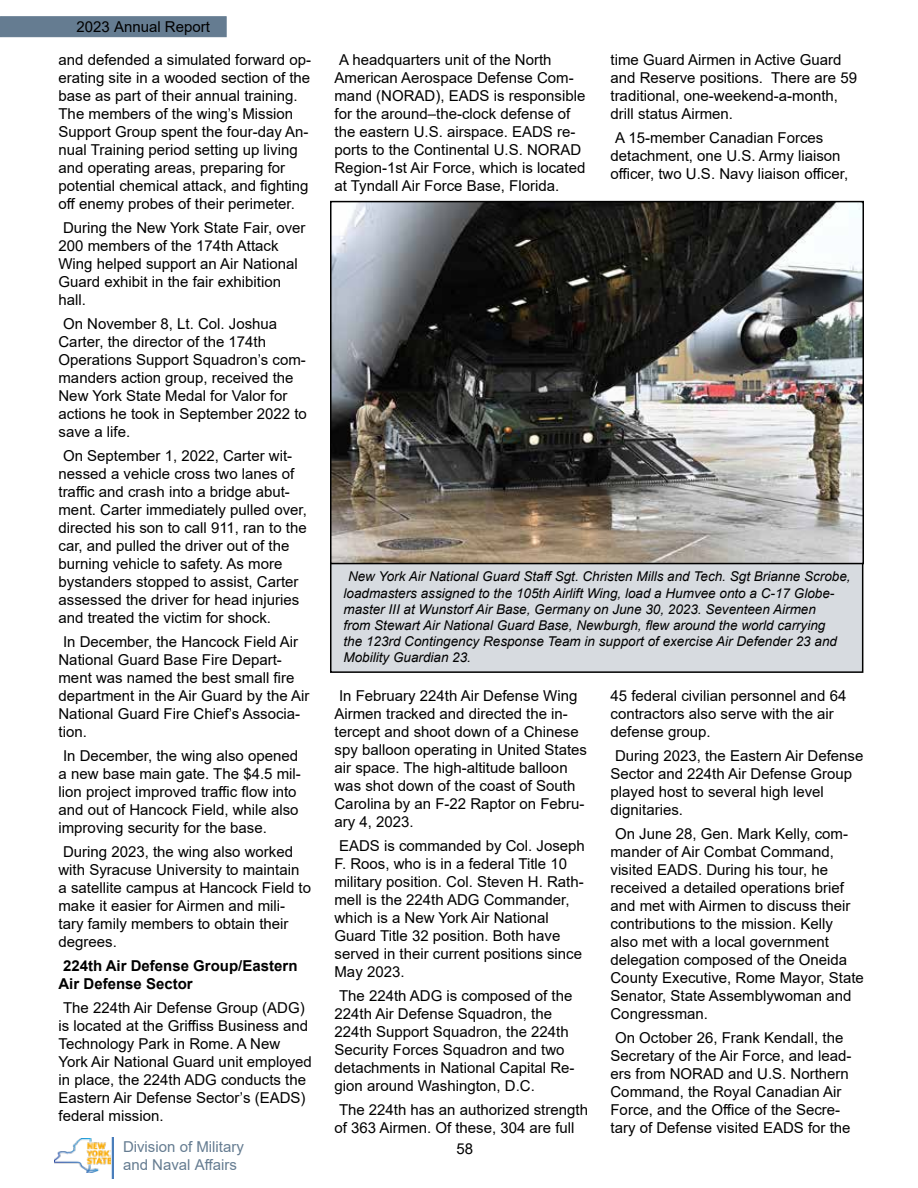
<style>
.page{position:relative;width:918px;height:1188px;background:#fff}
.page>*{position:absolute;margin:0;border:0;box-sizing:border-box;transform-origin:0 0}
.t1{font:15px/18px "Arial";color:#000}
.t2{font:700 15px/18px "Arial";color:#000}
.t3{font:15px "Arial";color:#657c91}
.t4{font:italic 13.5px/16.2px "Arial";color:#000}
</style>
<div class="page">
<div style="left:0;top:16px;width:227px;height:21px;background:#657c91;border:1px solid #657c91"></div>
<img style="left:54px;top:1138px;width:57px;height:34px">
<hr style="left:112px;top:1137px;width:2px;height:41px;background:#4a7ebb">
<div style="left:331px;top:563px;width:532px;height:109px;background:#d7dbe0"></div>
<div style="left:330px;top:563px;width:533px;height:110px;border:2px solid #000"></div>
<img style="left:333px;top:204px;width:528px;height:357px">
<div style="left:330px;top:201px;width:534px;height:363px;border:2px solid #000"></div>
<p class="t1" style="left:76px;top:18px;width:135px">2023 Annual Report</p>
<p class="t1" style="left:58px;top:51px;width:254px">and defended a simulated forward op&shy;erating site in a wooded section of the base as part of their annual training.<br>The members of the wing’s Mission Support Group spent the four-day An&shy;nual Training period setting up living and operating areas, preparing for potential chemical attack, and fighting off enemy probes of their perimeter.</p>
<p class="t1" style="left:58px;top:219px;width:249px;text-indent:4px">During the New York State Fair, over<br>200 members of the 174th Attack<br>Wing helped support an Air National<br>Guard exhibit in the fair exhibition hall.</p>
<p class="t1" style="left:58px;top:315px;width:250px;text-indent:4px">On November 8, Lt. Col. Joshua<br>Carter, the director of the 174th<br>Operations Support Squadron’s com&shy;manders action group, received the<br>New York State Medal for Valor for actions he took in September 2022 to save a life.</p>
<p class="t1" style="left:58px;top:447px;width:250px;text-indent:4px">On September 1, 2022, Carter wit&shy;nessed a vehicle cross two lanes of traffic and crash into a bridge abut&shy;ment. Carter immediately pulled over, directed his son to call 911, ran to the car, and pulled the driver out of the burning vehicle to safety. As more bystanders stopped to assist, Carter assessed the driver for head injuries and treated the victim for shock.</p>
<p class="t1" style="left:58px;top:633px;width:252px;text-indent:4px">In December, the Hancock Field Air<br>National Guard Base Fire Depart&shy;ment was named the best small fire department in the Air Guard by the Air<br>National Guard Fire Chief’s Associa&shy;tion.</p>
<p class="t1" style="left:58px;top:747px;width:244px;text-indent:4px">In December, the wing also opened a new base main gate. The $4.5 mil&shy;lion project improved traffic flow into and out of Hancock Field, while also improving security for the base.</p>
<p class="t1" style="left:58px;top:843px;width:254px;text-indent:4px">During 2023, the wing also worked with Syracuse University to maintain a satellite campus at Hancock Field to make it easier for Airmen and mili&shy;tary family members to obtain their degrees.</p>
<p class="t2" style="left:58px;top:957px;width:241px;text-indent:4px">224th Air Defense Group/Eastern<br>Air Defense Sector</p>
<p class="t1" style="left:58px;top:999px;width:255px;text-indent:4px">The 224th Air Defense Group (ADG) is located at the Griffiss Business and<br>Technology Park in Rome. A New<br>York Air National Guard unit employed in place, the 224th ADG conducts the<br>Eastern Air Defense Sector’s (EADS) federal mission.</p>
<p class="t1" style="left:335px;top:51px;width:252px">A headquarters unit of the North American Aerospace Defense Com&shy;mand (NORAD), EADS is responsible for the around–the-clock defense of the eastern U.S. airspace. EADS re&shy;ports to the Continental U.S. NORAD Region-1st Air Force, which is located at Tyndall Air Force Base, Florida.</p>
<p class="t1" style="left:611px;top:51px;width:248px">time Guard Airmen in Active Guard and Reserve positions. There are 59 traditional, one-weekend-a-month, drill status Airmen.</p>
<p class="t1" style="left:611px;top:129px;width:239px;text-indent:4px">A 15-member Canadian Forces detachment, one U.S. Army liaison officer, two U.S. Navy liaison officer,</p>
<p class="t4" style="left:344px;top:569px;width:509px;text-indent:4px">New York Air National Guard Staff Sgt. Christen Mills and Tech. Sgt Brianne Scrobe, loadmasters assigned to the 105th Airlift Wing, load a Humvee onto a C-17 Globe&shy;master III at Wunstorf Air Base, Germany on June 30, 2023. Seventeen Airmen<br>from Stewart Air National Guard Base, Newburgh, flew around the world carrying<br>the 123rd Contingency Response Team in support of exercise Air Defender 23 and Mobility Guardian 23.</p>
<p class="t1" style="left:335px;top:687px;width:254px">In February 224th Air Defense Wing<br>Airmen tracked and directed the in&shy;tercept and shoot down of a Chinese spy balloon operating in United States air space. The high-altitude balloon was shot down of the coast of South<br>Carolina by an F-22 Raptor on Febru&shy;ary 4, 2023.</p>
<p class="t1" style="left:335px;top:837px;width:252px">EADS is commanded by Col. Joseph<br>F. Roos, who is in a federal Title 10 military position. Col. Steven H. Rath&shy;mell is the 224th ADG Commander, which is a New York Air National<br>Guard Title 32 position. Both have served in their current positions since<br>May 2023.</p>
<p class="t1" style="left:335px;top:987px;width:242px">The 224th ADG is composed of the<br>224th Air Defense Squadron, the<br>224th Support Squadron, the 224th<br>Security Forces Squadron and two detachments in National Capital Re&shy;gion around Washington, D.C.</p>
<p class="t1" style="left:335px;top:1101px;width:255px">The 224th has an authorized strength of 363 Airmen. Of these, 304 are full</p>
<p class="t1" style="left:611px;top:687px;width:237px">45 federal civilian personnel and 64 contractors also serve with the air defense group.</p>
<p class="t1" style="left:611px;top:747px;width:254px;text-indent:4px">During 2023, the Eastern Air Defense<br>Sector and 224th Air Defense Group played host to several high level dignitaries.</p>
<p class="t1" style="left:611px;top:825px;width:255px;text-indent:4px">On June 28, Gen. Mark Kelly, com&shy;mander of Air Combat Command, visited EADS. During his tour, he received a detailed operations brief and met with Airmen to discuss their contributions to the mission. Kelly also met with a local government delegation composed of the Oneida<br>County Executive, Rome Mayor, State<br>Senator, State Assemblywoman and<br>Congressman.</p>
<p class="t1" style="left:611px;top:1029px;width:242px;text-indent:4px">On October 26, Frank Kendall, the Secretary of the Air Force, and lead&shy;ers from NORAD and U.S. Northern Command, the Royal Canadian Air Force, and the Office of the Secre&shy;tary of Defense visited EADS for the</p>
<p class="t3" style="left:123px;top:1136px;width:122px">Division of Military</p>
<p class="t1" style="left:457px;top:1140px;width:18px">58</p>
<p class="t3" style="left:123px;top:1154px;width:115px">and Naval Affairs</p>
</div>
